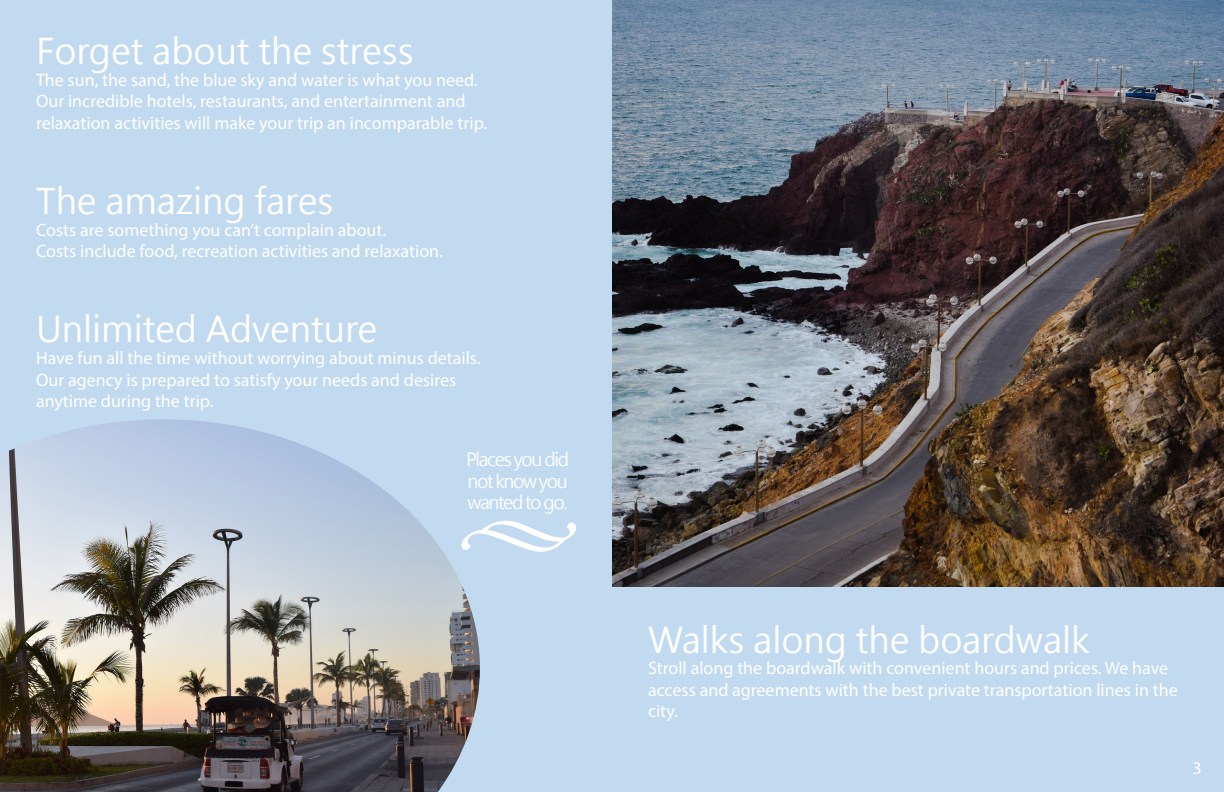
<style>
.page{position:relative;width:1224px;height:792px;background:#fff}
.page>*{position:absolute;margin:0;border:0;box-sizing:border-box;transform-origin:0 0}
.mini_advises{font:77px "Minion Pro";color:#fff}
.Head_texts{font:35px "Microsoft Jheng Hei";color:#fff}
.Body_texts{font:18px/21.6px "Myriad Pro";color:#fff}
.mini_advises-2{font:18px/21.6px "Microsoft Jheng Hei";letter-spacing:-.075em;color:#fff}
</style>
<div class="page">
<div style="left:0;top:0;width:612px;height:792px;background:#c1daef"></div>
<div style="left:612px;top:0;width:612px;height:792px;background:#c1daef"></div>
<img style="left:0;top:419px;width:480px;height:373px">
<img style="left:612px;top:0;width:612px;height:586px">
<p class="Head_texts" style="left:36px;top:29px;width:379px">Forget about the stress</p>
<p class="Body_texts" style="left:36px;top:68px;width:443px">The sun, the sand, the blue sky and water is what you need.</p>
<p class="Body_texts" style="left:36px;top:90px;width:453px">Our incredible hotels, restaurants, and entertainment and relaxation activities will make your trip an incomparable trip.</p>
<p class="Head_texts" style="left:36px;top:179px;width:299px">The amazing fares</p>
<p class="Body_texts" style="left:36px;top:218px;width:352px">Costs are something you can’t complain about.</p>
<p class="Body_texts" style="left:36px;top:240px;width:408px">Costs include food, recreation activities and relaxation.</p>
<p class="Head_texts" style="left:36px;top:308px;width:343px">Unlimited Adventure</p>
<p class="Body_texts" style="left:36px;top:347px;width:446px">Have fun all the time without worrying about minus details.</p>
<p class="Body_texts" style="left:36px;top:368px;width:422px">Our agency is prepared to satisfy your needs and desires anytime during the trip.</p>
<p class="mini_advises-2" style="left:466px;top:449px;width:105px">Places you did not know you</p>
<p class="mini_advises" style="left:457px;top:477px;width:125px">•</p>
<p class="mini_advises-2" style="left:468px;top:492px;width:102px">wanted to go.</p>
<p class="Head_texts" style="left:648px;top:618px;width:443px">Walks along the boardwalk</p>
<p class="Body_texts" style="left:648px;top:657px;width:531px">Stroll along the boardwalk with convenient hours and prices. We have access and agreements with the best private transportation lines in the city.</p>
<p class="Body_texts" style="left:1192px;top:757px;width:11px">3</p>
</div>
